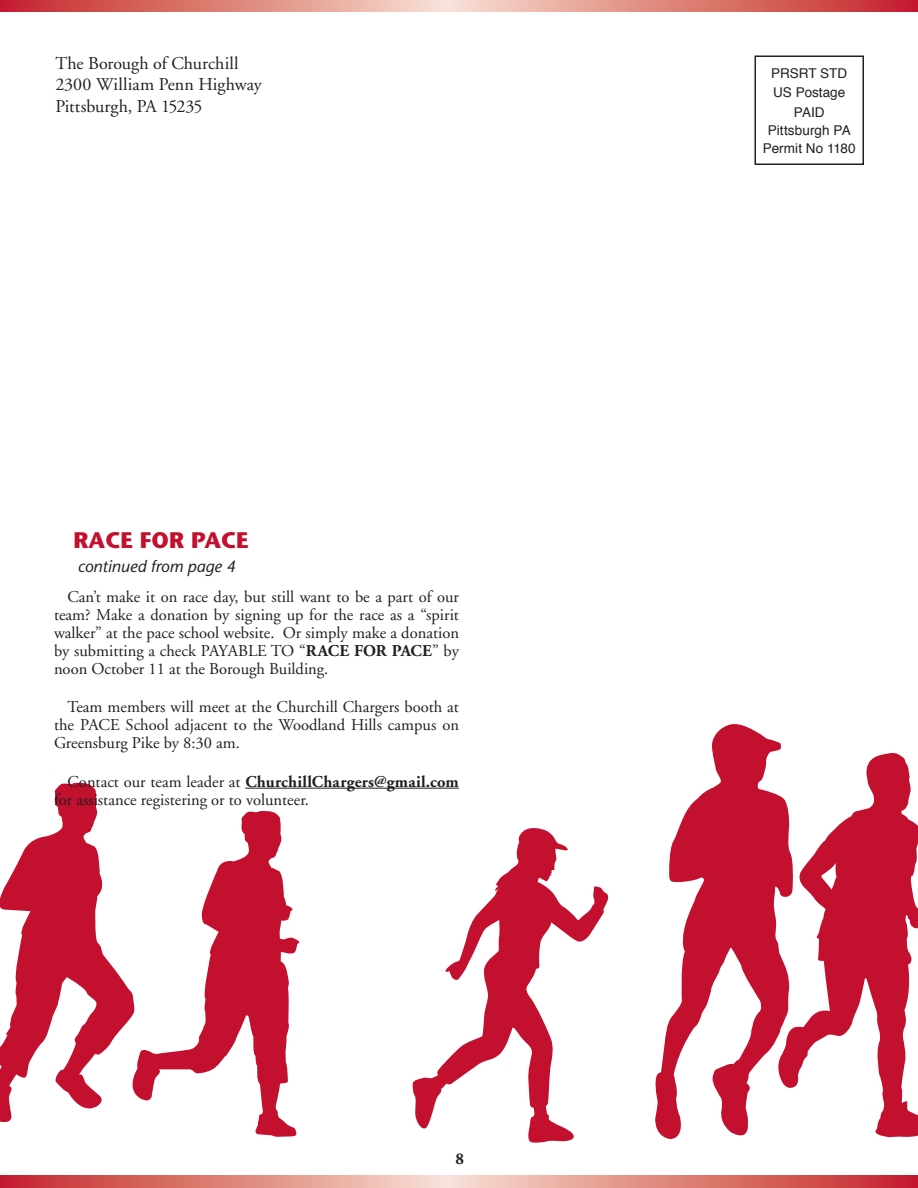
<style>
.page{position:relative;width:918px;height:1188px;background:#fff}
.page>*{position:absolute;margin:0;border:0;box-sizing:border-box;transform-origin:0 0}
.t1{font:700 22.5px "Stone Sans";color:#c3102f}
.t2{font:18px/21.6px "Adobe Garamond";color:#231f20}
.t3{font:16.5px/18px "Adobe Garamond";color:#231f20;text-align:justify}
.t4{font:italic 16.5px "Stone Sans";color:#231f20}
.t5{font:700 16.5px "Adobe Garamond";color:#231f20}
.t6{font:13.5px/19.5px "Helvetica";color:#231f20;text-align:center}
.s1{font-weight:700}
</style>
<div class="page">
<svg style="left:0;top:1175px;width:918px;height:13px;background:#dd807a"></svg>
<svg style="left:0;top:0;width:918px;height:12px;background:#dd807a"></svg>
<svg style="left:794px;top:753px;width:124px;height:385px;fill:#c3102f"></svg>
<svg style="left:655px;top:740px;width:139px;height:399px;fill:#c3102f"></svg>
<svg style="left:135px;top:811px;width:164px;height:326px"></svg>
<svg style="left:0;top:783px;width:135px;height:339px"></svg>
<svg style="left:412px;top:828px;width:197px;height:315px"></svg>
<svg style="left:713px;top:724px;width:59px;height:16px"></svg>
<div style="left:754px;top:56px;width:110px;height:109px;border:2px solid #231f20"></div>
<hr style="left:245px;top:788px;width:214px;height:1px;background:#231f20">
<p class="t2" style="left:55px;top:53px;width:208px">The Borough of Churchill<br>2300 William Penn Highway<br>Pittsburgh, PA 15235</p>
<h1 class="t1" style="left:74px;top:526px;width:177px">RACE FOR PACE</h1>
<p class="t4" style="left:78px;top:556px;width:160px">continued from page 4</p>
<p class="t3" style="left:54px;top:588px;width:407px;text-indent:13px">Can’t make it on race day, but still want to be a part of our team? Make a donation by signing up for the race as a “spirit walker” at the pace school website. Or simply make a donation by submitting a check PAYABLE TO “<span class="s1">RACE FOR PACE</span>” by noon October 11 at the Borough Building.</p>
<p class="t3" style="left:54px;top:698px;width:407px;text-indent:13px">Team members will meet at the Churchill Chargers booth at the PACE School adjacent to the Woodland Hills campus on Greensburg Pike by 8:30 am.</p>
<p class="t3" style="left:54px;top:773px;width:406px;text-indent:13px">Contact our team leader at <span class="s1">ChurchillChargers@gmail.com </span>for assistance registering or to volunteer.</p>
<p class="t5" style="left:455px;top:1149px;width:10px">8</p>
<p class="t6" style="left:771px;top:63px;width:78px">PRSRT STD<br>US Postage<br>PAID</p>
<p class="t6" style="left:763px;top:121px;width:94px;line-height:18px">Pittsburgh PA<br>Permit No 1180</p>
</div>
